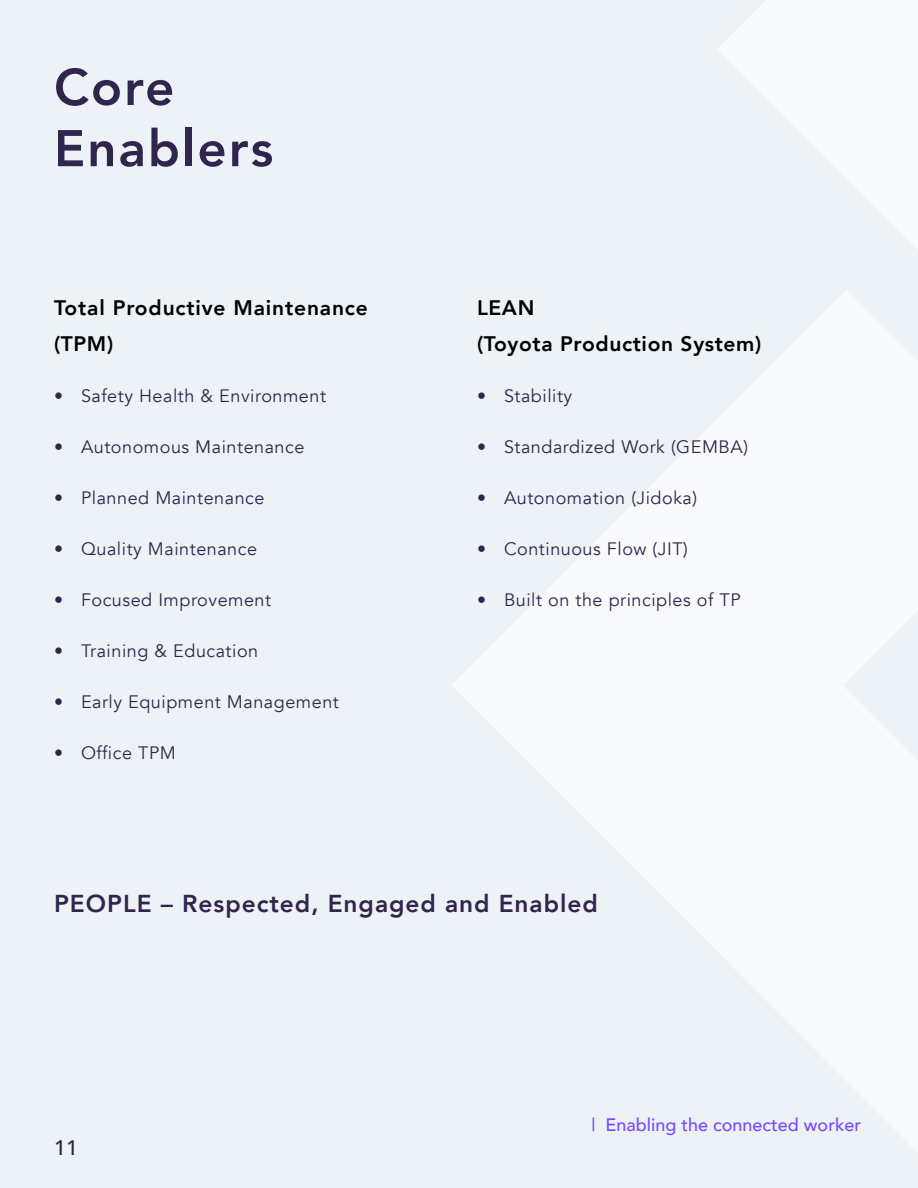
<style>
.page{position:relative;width:918px;height:1188px;background:#fff}
.page>*{position:absolute;margin:0;border:0;box-sizing:border-box;transform-origin:0 0}
.t1{font:800 51px/61.2px "Avenir";letter-spacing:.04em;color:#30264d}
.t2{font:800 24.45px "Avenir";letter-spacing:.04em;color:#30264d}
.t3{font:800 21px/36px "Avenir";letter-spacing:.03em;color:#000}
.t4{font:500 21px "Avenir";color:#262a33}
.t5{font:18px "Avenir";letter-spacing:.03em;color:#30264d}
.t6{font:500 18px "Avenir";color:#784aff}
</style>
<div class="page">
<div style="left:0;top:0;width:707px;height:1188px;background:#edf2f6"></div>
<svg style="left:441px;top:279px;width:477px;height:909px"></svg>
<svg style="left:707px;top:0;width:211px;height:892px"></svg>
<h1 class="t1" style="left:54px;top:57px;width:221px">Core<br>Enablers</h1>
<p class="t3" style="left:54px;top:290px;width:316px">Total Productive Maintenance (TPM)</p>
<p class="t5" style="left:54px;top:385px;width:274px">• Safety Health &amp; Environment</p>
<p class="t5" style="left:54px;top:436px;width:252px">• Autonomous Maintenance</p>
<p class="t5" style="left:54px;top:487px;width:212px">• Planned Maintenance</p>
<p class="t5" style="left:54px;top:538px;width:205px">• Quality Maintenance</p>
<p class="t5" style="left:54px;top:589px;width:219px">• Focused Improvement</p>
<p class="t5" style="left:54px;top:640px;width:206px">• Training &amp; Education</p>
<p class="t5" style="left:54px;top:691px;width:286px">• Early Equipment Management</p>
<p class="t5" style="left:54px;top:742px;width:123px">• Office TPM</p>
<p class="t3" style="left:477px;top:290px;width:286px">LEAN<br>(Toyota Production System)</p>
<p class="t5" style="left:477px;top:385px;width:97px">• Stability</p>
<p class="t5" style="left:477px;top:436px;width:273px">• Standardized Work (GEMBA)</p>
<p class="t5" style="left:477px;top:487px;width:222px">• Autonomation (Jidoka)</p>
<p class="t5" style="left:477px;top:538px;width:212px">• Continuous Flow (JIT)</p>
<p class="t5" style="left:477px;top:589px;width:265px">• Built on the principles of TP</p>
<h2 class="t2" style="left:54px;top:884px;width:545px">PEOPLE – Respected, Engaged and Enabled</h2>
<p class="t4" style="left:54px;top:1130px;width:25px">11</p>
<p class="t6" style="left:592px;top:1109px;width:271px">| Enabling the connected worker</p>
</div>
